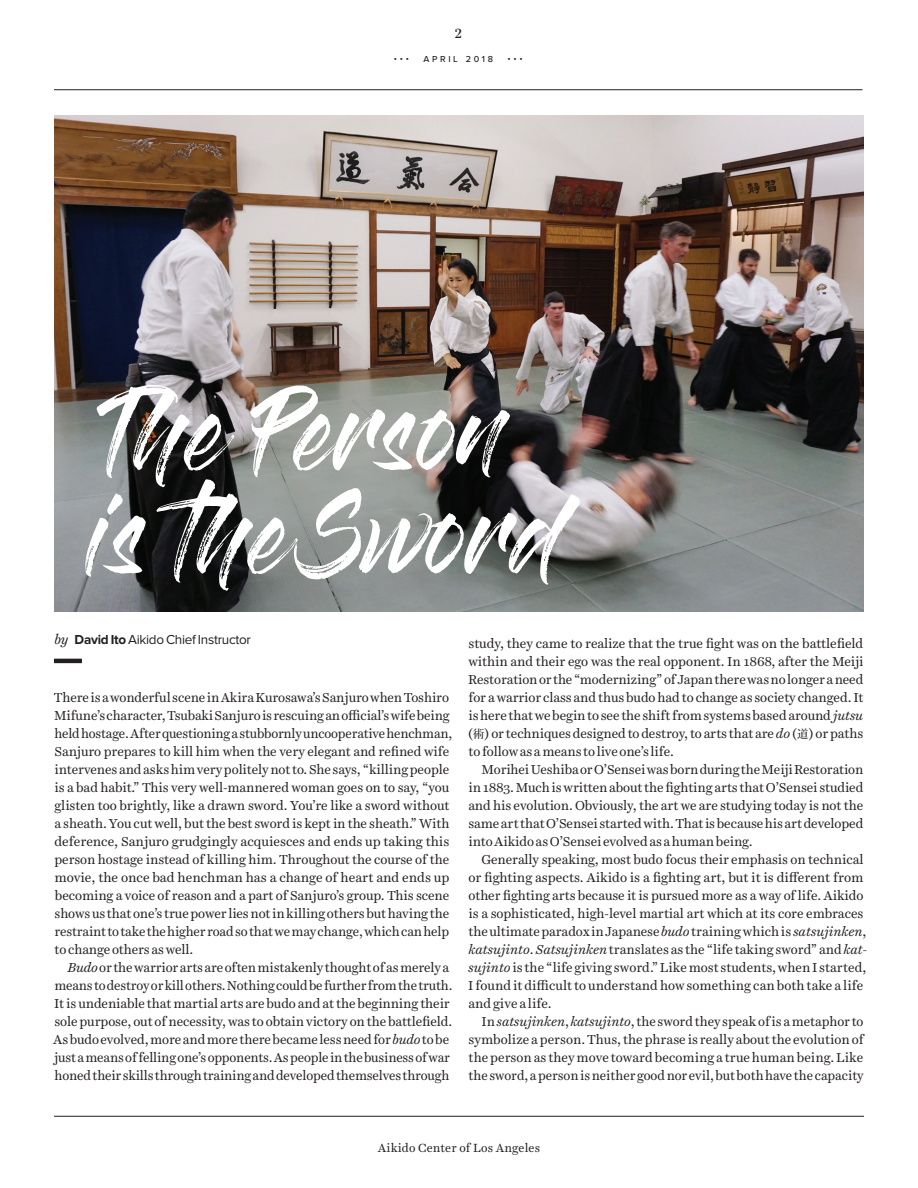
<style>
.page{position:relative;width:918px;height:1188px;background:#fff}
.page>*{position:absolute;margin:0;border:0;box-sizing:border-box;transform-origin:0 0}
.t1{font:81px/103.5px "Gloss And Bloom";color:#fff;text-align:center}
.t2{font:13.5px "Proxima Nova";letter-spacing:-.02em;color:#231f20}
.t3{font:500 13.5px "Harriet Text";color:#231f20}
.t4{font:13.2px/18px "Harriet Text";letter-spacing:-.01em;color:#231f20}
.t5{font:12px "Harriet Text";letter-spacing:.01em;color:#231f20}
.t6{font:500 9px "Proxima Nova";letter-spacing:.3em;color:#231f20}
.s1{font-family:"Harriet Text";font-style:italic}
.s2{font-weight:700}
.s3{font-style:italic}
.s4{font-family:"Ryo Disp Plus N";font-weight:500;font-size:11.25px}
</style>
<div class="page">
<hr style="left:54px;top:89px;width:808px;height:1px;background:#231f20">
<hr style="left:54px;top:1116px;width:270px;height:1px;background:#231f20">
<hr style="left:324px;top:1116px;width:270px;height:1px;background:#231f20">
<hr style="left:594px;top:1116px;width:270px;height:1px;background:#231f20">
<hr style="left:54px;top:659px;width:28px;height:4px;background:#231f20">
<img style="left:54px;top:115px;width:810px;height:497px">
<p class="t3" style="left:454px;top:24px;width:9px">2</p>
<p class="t6" style="left:394px;top:54px;width:17px">•••</p>
<p class="t6" style="left:423px;top:54px;width:71px">APRIL 2018</p>
<p class="t6" style="left:508px;top:54px;width:17px">•••</p>
<h1 class="t1" style="left:84px;top:390px;width:481px">The Person<br>is the Sword</h1>
<p class="t2" style="left:55px;top:631px;width:198px"><span class="s1">by</span> <span class="s2">David Ito</span> Aikido Chief Instructor</p>
<p class="t4" style="left:54px;top:688px;width:400px">There is a wonderful scene in Akira Kurosawa’s Sanjuro when Toshiro Mifune’s character, Tsubaki Sanjuro is rescuing an official’s wife being held hostage. After questioning a stubbornly uncooperative henchman, Sanjuro prepares to kill him when the very elegant and refined wife intervenes and asks him very politely not to. She says, “killing people is a bad habit.” This very well-mannered woman goes on to say, “you glisten too brightly, like a drawn sword. You’re like a sword without a sheath. You cut well, but the best sword is kept in the sheath.” With deference, Sanjuro grudgingly acquiesces and ends up taking this person hostage instead of killing him. Throughout the course of the movie, the once bad henchman has a change of heart and ends up becoming a voice of reason and a part of Sanjuro’s group. This scene shows us that one’s true power lies not in killing others but having the restraint to take the higher road so that we may change, which can help to change others as well.</p>
<p class="t4" style="left:53px;top:958px;width:401px;text-indent:14px"><span class="s3">Budo</span> or the warrior arts are often mistakenly thought of as merely a means to destroy or kill others. Nothing could be further from the truth.<br>It is undeniable that martial arts are budo and at the beginning their sole purpose, out of necessity, was to obtain victory on the battlefield.<br>As budo evolved, more and more there became less need for <span class="s3">budo</span> to be just a means of felling one’s opponents. As people in the business of war honed their skills through training and developed themselves through</p>
<p class="t4" style="left:468px;top:634px;width:397px;text-align:justify">study, they came to realize that the true fight was on the battlefield within and their ego was the real opponent. In 1868, after the Meiji Restoration or the “modernizing” of Japan there was no longer a need for a warrior class and thus budo had to change as society changed. It is here that we begin to see the shift from systems based around <span class="s3">jutsu </span>(<span class="s4">術</span>) or techniques designed to destroy, to arts that are <span class="s3">do</span> (<span class="s4">道</span>) or paths to follow as a means to live one’s life.</p>
<p class="t4" style="left:468px;top:760px;width:397px;text-align:justify;text-indent:13px">Morihei Ueshiba or O’Sensei was born during the Meiji Restoration in 1883. Much is written about the fighting arts that O’Sensei studied and his evolution. Obviously, the art we are studying today is not the same art that O’Sensei started with. That is because his art developed into Aikido as O’Sensei evolved as a human being.</p>
<p class="t4" style="left:468px;top:850px;width:401px;text-indent:13px">Generally speaking, most budo focus their emphasis on technical or fighting aspects. Aikido is a fighting art, but it is different from other fighting arts because it is pursued more as a way of life. Aikido is a sophisticated, high-level martial art which at its core embraces the ultimate paradox in Japanese <span class="s3">budo</span> training which is <span class="s3">satsujinken</span>, <span class="s3">katsujinto</span>. <span class="s3">Satsujinken</span> translates as the “life taking sword” and <span class="s3">kat&shy;sujinto</span> is the “life giving sword.” Like most students, when I started, I found it difficult to understand how something can both take a life and give a life.</p>
<p class="t4" style="left:469px;top:1012px;width:397px;text-align:justify;text-indent:13px">In <span class="s3">satsujinken</span>, <span class="s3">katsujinto</span>, the sword they speak of is a metaphor to symbolize a person. Thus, the phrase is really about the evolution of the person as they move toward becoming a true human being. Like the sword, a person is neither good nor evil, but both have the capacity</p>
<p class="t5" style="left:378px;top:1139px;width:164px">Aikido Center of Los Angeles</p>
</div>
